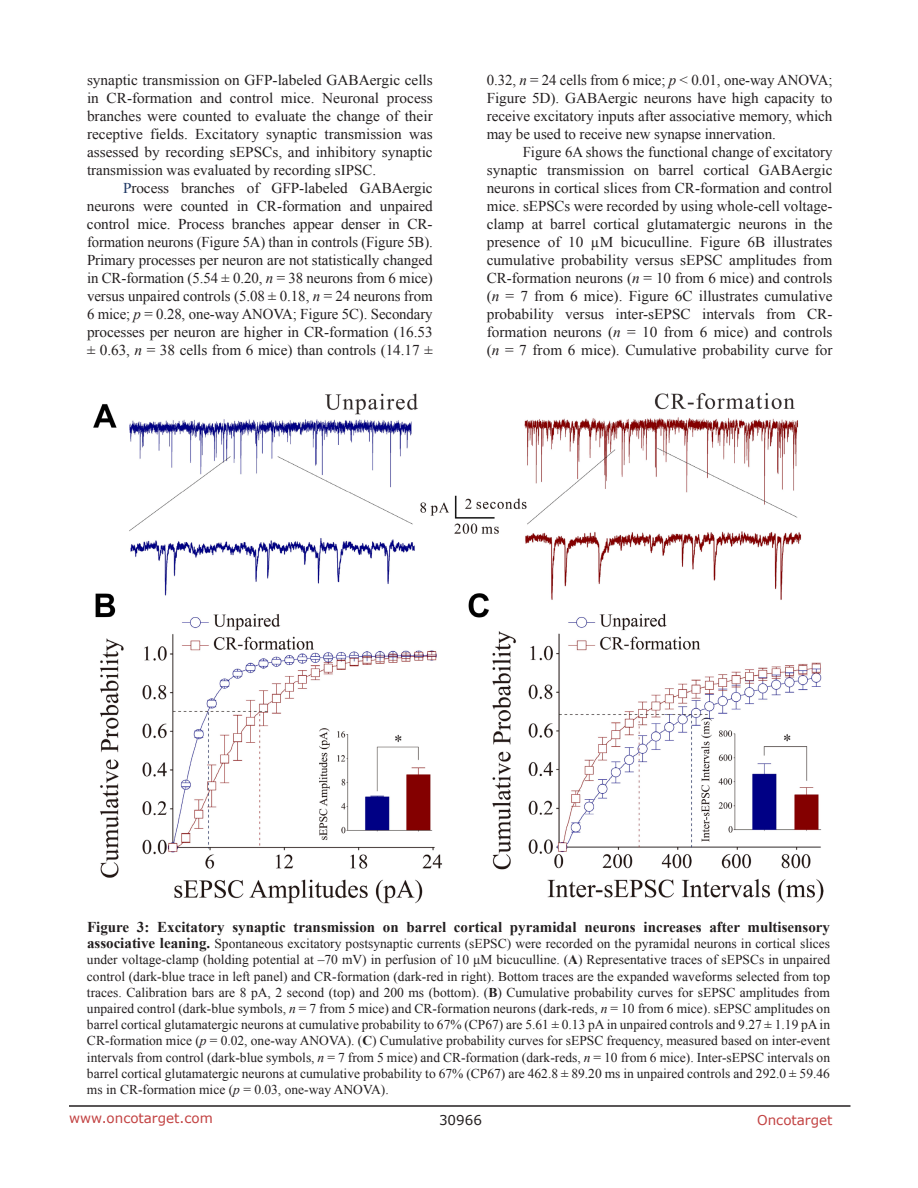
<style>
.page{position:relative;width:918px;height:1188px;background:#fff}
.page>*{position:absolute;margin:0;border:0;box-sizing:border-box;transform-origin:0 0}
.t1{font:15px/18px "Times New Roman";letter-spacing:-.005em;color:#231f20;text-align:justify}
.t2{font:700 15px "Times New Roman";color:#231f20}
.t3{font:13.5px/16.2px "Times New Roman";color:#231f20;text-align:justify}
.t4{font:13.5px "Verdana";color:#c24141}
.t5{font:13.5px "Verdana";color:#231f20}
.s1{color:#1f3864}
.s2{font-style:italic}
.s3{font-weight:700;font-size:15px}
.s4{font-weight:700}
</style>
<div class="page">
<hr style="left:69px;top:1105px;width:781px;height:2px;background:#231f20">
<img style="left:94px;top:393px;width:729px;height:511px">
<p class="t1" style="left:87px;top:71px;width:347px">synaptic transmission on GFP-labeled GABAergic cells in CR-formation and control mice. Neuronal process branches were counted to evaluate the change of their receptive fields. Excitatory synaptic transmission was assessed by recording sEPSCs, and inhibitory synaptic transmission was evaluated by recording sIPSC.</p>
<p class="t1" style="left:87px;top:179px;width:347px;text-indent:36px"><span class="s1">P</span>rocess branches of GFP-labeled GABAergic neurons were counted in CR-formation and unpaired control mice. Process branches appear denser in CR&shy;formation neurons (Figure 5A) than in controls (Figure 5B).<br>Primary processes per neuron are not statistically changed in CR-formation (5.54 ± 0.20, <span class="s2">n</span> = 38 neurons from 6 mice) versus unpaired controls (5.08 ± 0.18, <span class="s2">n</span> = 24 neurons from 6 mice; <span class="s2">p</span> = 0.28, one-way ANOVA; Figure 5C). Secondary processes per neuron are higher in CR-formation (16.53 ± 0.63, <span class="s2">n</span> = 38 cells from 6 mice) than controls (14.17 ±</p>
<p class="t1" style="left:487px;top:71px;width:347px">0.32, <span class="s2">n</span> = 24 cells from 6 mice; <span class="s2">p</span> &lt; 0.01, one-way ANOVA; Figure 5D). GABAergic neurons have high capacity to receive excitatory inputs after associative memory, which may be used to receive new synapse innervation.</p>
<p class="t1" style="left:487px;top:143px;width:347px;text-indent:36px">Figure 6A shows the functional change of excitatory synaptic transmission on barrel cortical GABAergic neurons in cortical slices from CR-formation and control mice. sEPSCs were recorded by using whole-cell voltage&shy;clamp at barrel cortical glutamatergic neurons in the presence of 10 µM bicuculline. Figure 6B illustrates cumulative probability versus sEPSC amplitudes from CR-formation neurons (<span class="s2">n</span> = 10 from 6 mice) and controls (<span class="s2">n</span> = 7 from 6 mice). Figure 6C illustrates cumulative probability versus inter-sEPSC intervals from CR&shy;formation neurons (<span class="s2">n</span> = 10 from 6 mice) and controls (<span class="s2">n</span> = 7 from 6 mice). Cumulative probability curve for</p>
<p class="t2" style="left:87px;top:917px;width:745px">Figure 3: Excitatory synaptic transmission on barrel cortical pyramidal neurons increases after multisensory</p>
<p class="t3" style="left:87px;top:935px;width:745px"><span class="s3">associative leaning.</span> Spontaneous excitatory postsynaptic currents (sEPSC) were recorded on the pyramidal neurons in cortical slices under voltage-clamp (holding potential at –70 mV) in perfusion of 10 μM bicuculline. (<span class="s4">A</span>) Representative traces of sEPSCs in unpaired control (dark-blue trace in left panel) and CR-formation (dark-red in right). Bottom traces are the expanded waveforms selected from top traces. Calibration bars are 8 pA, 2 second (top) and 200 ms (bottom). (<span class="s4">B</span>) Cumulative probability curves for sEPSC amplitudes from unpaired control (dark-blue symbols, <span class="s2">n</span> = 7 from 5 mice) and CR-formation neurons (dark-reds, <span class="s2">n</span> = 10 from 6 mice). sEPSC amplitudes on barrel cortical glutamatergic neurons at cumulative probability to 67% (CP67) are 5.61 ± 0.13 pA in unpaired controls and 9.27 ± 1.19 pA in CR-formation mice (<span class="s2">p</span> = 0.02, one-way ANOVA). (<span class="s4">C</span>) Cumulative probability curves for sEPSC frequency, measured based on inter-event intervals from control (dark-blue symbols, <span class="s2">n</span> = 7 from 5 mice) and CR-formation (dark-reds, <span class="s2">n</span> = 10 from 6 mice). Inter-sEPSC intervals on barrel cortical glutamatergic neurons at cumulative probability to 67% (CP67) are 462.8 ± 89.20 ms in unpaired controls and 292.0 ± 59.46 ms in CR-formation mice (<span class="s2">p</span> = 0.03, one-way ANOVA).</p>
<p class="t4" style="left:69px;top:1109px;width:145px">www.oncotarget.com</p>
<p class="t5" style="left:439px;top:1111px;width:44px">30966</p>
<p class="t4" style="left:757px;top:1111px;width:77px">Oncotarget</p>
</div>
